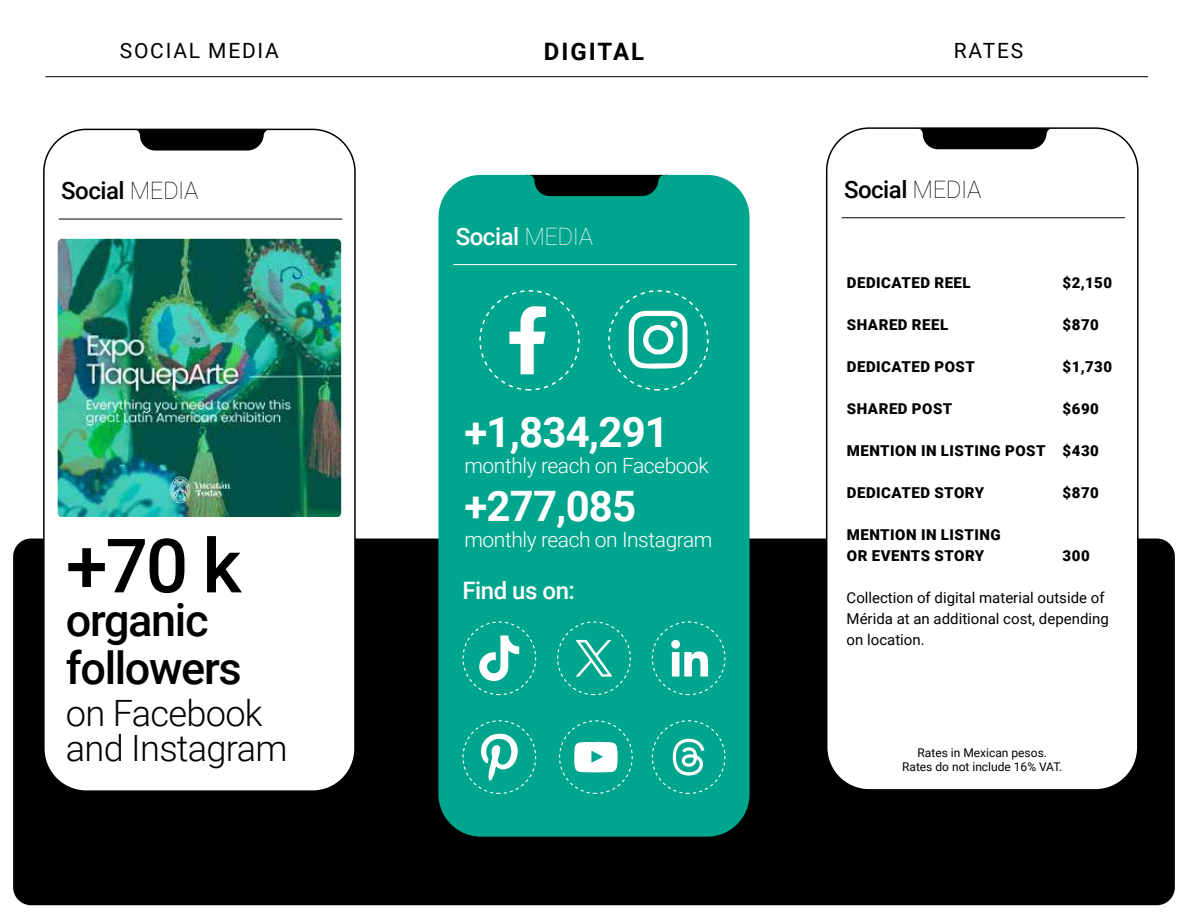
<style>
.page{position:relative;width:1188px;height:918px;background:#fff}
.page>*{position:absolute;margin:0;border:0;box-sizing:border-box;transform-origin:0 0}
.t1{font:500 75px "Roboto";color:#000}
.t2{font:500 45px/48px "Roboto";letter-spacing:-.03em;color:#000}
.t3{font:700 42px/74.2px "Roboto";letter-spacing:-.02em;color:#fff}
.t4{font:300 36.3px/34.7px "Roboto";letter-spacing:-.02em;color:#000}
.t5{font:500 24px "Roboto";letter-spacing:-.02em;color:#000}
.t6{font:500 24px "Roboto";letter-spacing:-.02em;color:#fff}
.t7{font:700 24px "Roboto";letter-spacing:.085em;color:#000}
.t8{font:300 21px "Roboto";letter-spacing:-.02em;color:#fff}
.t9{font:21px "Roboto";letter-spacing:.085em;color:#000}
.t10{font:900 15px/21px "Roboto";letter-spacing:.035em;color:#000}
.t11{font:15px/21px "Roboto";color:#000}
.t12{font:12px/14.4px "Roboto";color:#000;text-align:center}
.s1{font-weight:100}
</style>
<div class="page">
<div style="left:13px;top:539px;width:1162px;height:366px;background:#000;border-radius:18px"></div>
<hr style="left:45px;top:76px;width:1103px;height:1px;background:#000">
<div style="left:44px;top:129px;width:311px;height:662px;background:#fff;border-radius:42px"></div>
<div style="left:43px;top:129px;width:313px;height:663px;border:2px solid #000;border-radius:42px"></div>
<svg style="left:131px;top:129px;width:142px;height:22px;background:#2b2b2b"></svg>
<div style="left:438px;top:175px;width:312px;height:662px;background:#00a58e;border-radius:42px"></div>
<svg style="left:526px;top:175px;width:142px;height:21px;background:#001a16"></svg>
<hr style="left:59px;top:219px;width:283px;height:1px;background:#000">
<hr style="left:453px;top:264px;width:284px;height:1px;background:#fff">
<img style="left:58px;top:239px;width:283px;height:278px">
<svg style="left:608px;top:290px;width:101px;height:101px"></svg>
<svg style="left:479px;top:290px;width:101px;height:101px"></svg>
<svg style="left:463px;top:621px;width:73px;height:74px"></svg>
<svg style="left:557px;top:621px;width:74px;height:74px"></svg>
<svg style="left:652px;top:621px;width:73px;height:74px"></svg>
<div style="left:671px;top:640px;width:9px;height:9px;background:#fff;border-radius:50%"></div>
<svg style="left:559px;top:720px;width:74px;height:74px"></svg>
<svg style="left:463px;top:720px;width:73px;height:74px"></svg>
<svg style="left:652px;top:720px;width:73px;height:74px"></svg>
<div style="left:827px;top:128px;width:311px;height:662px;background:#fff;border-radius:42px"></div>
<div style="left:826px;top:127px;width:313px;height:664px;border:2px solid #000;border-radius:42px"></div>
<svg style="left:914px;top:128px;width:142px;height:21px;background:#272727"></svg>
<hr style="left:842px;top:217px;width:283px;height:1px;background:#000">
<h3 class="t9" style="left:120px;top:36px;width:161px">SOCIAL MEDIA</h3>
<h3 class="t7" style="left:544px;top:35px;width:102px">DIGITAL</h3>
<h3 class="t9" style="left:954px;top:36px;width:71px">RATES</h3>
<h3 class="t5" style="left:61px;top:174px;width:139px">Social <span class="s1">MEDIA</span></h3>
<h1 class="t1" style="left:66px;top:513px;width:177px">+70 k</h1>
<h2 class="t2" style="left:66px;top:594px;width:177px">organic followers</h2>
<h3 class="t4" style="left:66px;top:695px;width:223px">on Facebook and Instagram</h3>
<h3 class="t6" style="left:456px;top:219px;width:139px">Social <span class="s1">MEDIA</span></h3>
<h3 class="t3" style="left:464px;top:394px;width:206px">+1,834,291 +277,085</h3>
<h3 class="t8" style="left:464px;top:451px;width:246px">monthly reach on Facebook</h3>
<h3 class="t8" style="left:464px;top:525px;width:250px">monthly reach on Instagram</h3>
<h3 class="t6" style="left:463px;top:574px;width:114px">Find us on:</h3>
<h3 class="t5" style="left:844px;top:173px;width:139px">Social <span class="s1">MEDIA</span></h3>
<p class="t10" style="left:847px;top:271px;width:125px">DEDICATED REEL</p>
<p class="t10" style="left:1063px;top:271px;width:51px">$2,150</p>
<p class="t10" style="left:847px;top:313px;width:103px">SHARED REEL</p>
<p class="t10" style="left:1063px;top:313px;width:38px">$870</p>
<p class="t10" style="left:847px;top:355px;width:130px">DEDICATED POST</p>
<p class="t10" style="left:1063px;top:355px;width:51px">$1,730</p>
<p class="t10" style="left:847px;top:397px;width:107px">SHARED POST</p>
<p class="t10" style="left:1063px;top:397px;width:38px">$690</p>
<p class="t10" style="left:847px;top:439px;width:254px">MENTION IN LISTING POST $430</p>
<p class="t10" style="left:847px;top:481px;width:139px">DEDICATED STORY</p>
<p class="t10" style="left:1063px;top:481px;width:38px">$870</p>
<p class="t10" style="left:847px;top:523px;width:155px">MENTION IN LISTING<br>OR EVENTS STORY</p>
<p class="t10" style="left:1063px;top:544px;width:29px">300</p>
<p class="t11" style="left:847px;top:586px;width:264px">Collection of digital material outside of<br>Mérida at an additional cost, depending on location.</p>
<p class="t12" style="left:902px;top:745px;width:162px">Rates in Mexican pesos.<br>Rates do not include 16% VAT.</p>
</div>
